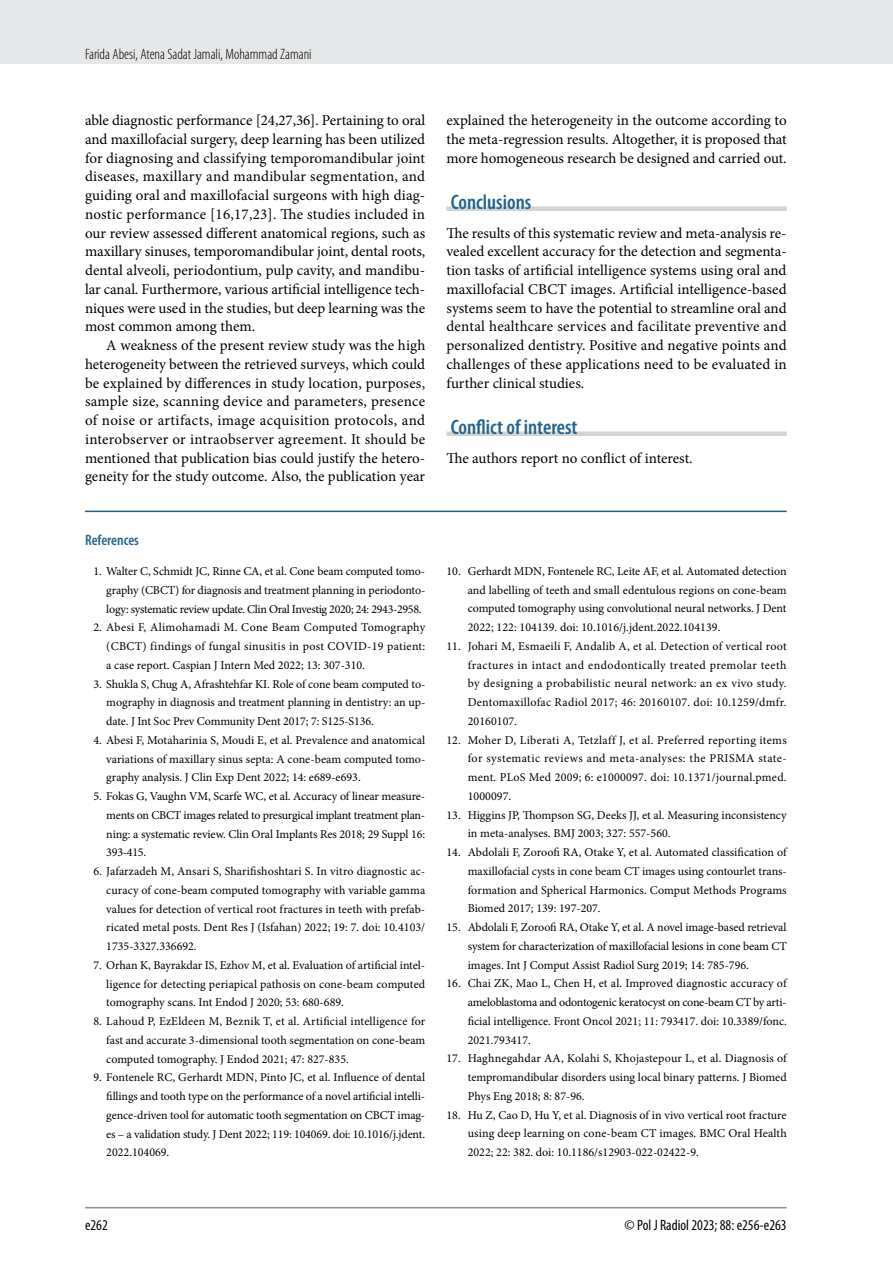
<style>
.page{position:relative;width:893px;height:1263px;background:#fff}
.page>*{position:absolute;margin:0;border:0;box-sizing:border-box;transform-origin:0 0}
.t1{font:600 condensed 21px "Myriad Pro";color:#25638e}
.t2{font:15px/18.8px "Minion Pro";letter-spacing:-.005em;color:#000;text-align:justify}
.t3{font:300 condensed 15px "Myriad Pro";color:#000}
.t4{font:condensed 15px "Myriad Pro";color:#000}
.t5{font:600 condensed 15px "Myriad Pro";color:#25638e}
.t6{font:12px/18.8px "Minion Pro";color:#000;text-align:justify}
</style>
<div class="page">
<div style="left:0;top:0;width:893px;height:64px;background:#e6e7e8"></div>
<hr style="left:85px;top:1207px;width:702px;height:1px;background:#939598">
<div style="left:446px;top:206px;width:341px;height:5px;background:#d1d3d4"></div>
<div style="left:446px;top:431px;width:341px;height:5px;background:#d1d3d4"></div>
<hr style="left:85px;top:511px;width:702px;height:1px;background:#25638e">
<p class="t3" style="left:85px;top:45px;width:228px">Farida Abesi, Atena Sadat Jamali, Mohammad Zamani</p>
<p class="t2" style="left:85px;top:111px;width:342px">able diagnostic performance [24,27,36]. Pertaining to oral and maxillofacial surgery, deep learning has been utilized for diagnosing and classifying temporomandibular joint diseases, maxillary and mandibular segmentation, and guiding oral and maxillofacial surgeons with high diag&shy;nostic performance [16,17,23]. The studies included in our review assessed different anatomical regions, such as maxillary sinuses, temporomandibular joint, dental roots, dental alveoli, periodontium, pulp cavity, and mandibu&shy;lar canal. Furthermore, various artificial intelligence tech&shy;niques were used in the studies, but deep learning was the most common among them.</p>
<p class="t2" style="left:85px;top:336px;width:342px;text-indent:21px">A weakness of the present review study was the high heterogeneity between the retrieved surveys, which could be explained by differences in study location, purposes, sample size, scanning device and parameters, presence of noise or artifacts, image acquisition protocols, and interobserver or intraobserver agreement. It should be mentioned that publication bias could justify the hetero&shy;geneity for the study outcome. Also, the publication year</p>
<p class="t5" style="left:85px;top:531px;width:55px">References</p>
<p class="t6" style="left:106px;top:562px;width:319px;text-indent:-13px">1. Walter C, Schmidt JC, Rinne CA, et al. Cone beam computed tomo&shy;graphy (CBCT) for diagnosis and treatment planning in periodonto&shy;logy: systematic review update. Clin Oral Investig 2020; 24: 2943-2958.</p>
<p class="t6" style="left:106px;top:618px;width:320px;text-indent:-13px">2. Abesi F, Alimohamadi M. Cone Beam Computed Tomography (CBCT) findings of fungal sinusitis in post COVID-19 patient: a case report. Caspian J Intern Med 2022; 13: 307-310.</p>
<p class="t6" style="left:106px;top:674px;width:321px;text-indent:-13px">3. Shukla S, Chug A, Afrashtehfar KI. Role of cone beam computed to&shy;mography in diagnosis and treatment planning in dentistry: an up&shy;date. J Int Soc Prev Community Dent 2017; 7: S125-S136.</p>
<p class="t6" style="left:106px;top:731px;width:320px;text-indent:-13px">4. Abesi F, Motaharinia S, Moudi E, et al. Prevalence and anatomical variations of maxillary sinus septa: A cone-beam computed tomo&shy;graphy analysis. J Clin Exp Dent 2022; 14: e689-e693.</p>
<p class="t6" style="left:106px;top:787px;width:320px;text-indent:-13px">5. Fokas G, Vaughn VM, Scarfe WC, et al. Accuracy of linear measure&shy;ments on CBCT images related to presurgical implant treatment plan&shy;ning: a systematic review. Clin Oral Implants Res 2018; 29 Suppl 16:<br>393-415.</p>
<p class="t6" style="left:106px;top:862px;width:320px;text-indent:-13px">6. Jafarzadeh M, Ansari S, Sharifishoshtari S. In vitro diagnostic ac&shy;curacy of cone-beam computed tomography with variable gamma values for detection of vertical root fractures in teeth with prefab&shy;ricated metal posts. Dent Res J (Isfahan) 2022; 19: 7. doi: 10.4103/ 1735-3327.336692.</p>
<p class="t6" style="left:106px;top:956px;width:320px;text-indent:-13px">7. Orhan K, Bayrakdar IS, Ezhov M, et al. Evaluation of artificial intel&shy;ligence for detecting periapical pathosis on cone-beam computed tomography scans. Int Endod J 2020; 53: 680-689.</p>
<p class="t6" style="left:106px;top:1012px;width:321px;text-indent:-13px">8. Lahoud P, EzEldeen M, Beznik T, et al. Artificial intelligence for fast and accurate 3-dimensional tooth segmentation on cone-beam computed tomography. J Endod 2021; 47: 827-835.</p>
<p class="t6" style="left:106px;top:1068px;width:320px;text-indent:-13px">9. Fontenele RC, Gerhardt MDN, Pinto JC, et al. Influence of dental fillings and tooth type on the performance of a novel artificial intelli&shy;gence-driven tool for automatic tooth segmentation on CBCT imag&shy;es – a validation study. J Dent 2022; 119: 104069. doi: 10.1016/j.jdent.<br>2022.104069.</p>
<p class="t2" style="left:446px;top:111px;width:342px">explained the heterogeneity in the outcome according to the meta-regression results. Altogether, it is proposed that more homogeneous research be designed and carried out.</p>
<h1 class="t1" style="left:451px;top:189px;width:82px">Conclusions</h1>
<p class="t2" style="left:446px;top:223px;width:342px">The results of this systematic review and meta-analysis re&shy;vealed excellent accuracy for the detection and segmenta&shy;tion tasks of artificial intelligence systems using oral and maxillofacial CBCT images. Artificial intelligence-based systems seem to have the potential to streamline oral and dental healthcare services and facilitate preventive and personalized dentistry. Positive and negative points and challenges of these applications need to be evaluated in further clinical studies.</p>
<h1 class="t1" style="left:451px;top:414px;width:128px">Conflict of interest</h1>
<p class="t2" style="left:446px;top:448px;width:248px">The authors report no conflict of interest.</p>
<p class="t6" style="left:468px;top:562px;width:320px;text-indent:-21px">10. Gerhardt MDN, Fontenele RC, Leite AF, et al. Automated detection and labelling of teeth and small edentulous regions on cone-beam computed tomography using convolutional neural networks. J Dent 2022; 122: 104139. doi: 10.1016/j.jdent.2022.104139.</p>
<p class="t6" style="left:468px;top:637px;width:320px;text-indent:-21px">11. Johari M, Esmaeili F, Andalib A, et al. Detection of vertical root fractures in intact and endodontically treated premolar teeth by designing a probabilistic neural network: an ex vivo study.<br>Dentomaxillofac Radiol 2017; 46: 20160107. doi: 10.1259/dmfr.<br>20160107.</p>
<p class="t6" style="left:468px;top:730px;width:320px;text-indent:-21px">12. Moher D, Liberati A, Tetzlaff J, et al. Preferred reporting items for systematic reviews and meta-analyses: the PRISMA state&shy;ment. PLoS Med 2009; 6: e1000097. doi: 10.1371/journal.pmed.<br>1000097.</p>
<p class="t6" style="left:468px;top:805px;width:320px;text-indent:-21px">13. Higgins JP, Thompson SG, Deeks JJ, et al. Measuring inconsistency in meta-analyses. BMJ 2003; 327: 557-560.</p>
<p class="t6" style="left:468px;top:843px;width:320px;text-indent:-21px">14. Abdolali F, Zoroofi RA, Otake Y, et al. Automated classification of maxillofacial cysts in cone beam CT images using contourlet trans&shy;formation and Spherical Harmonics. Comput Methods Programs Biomed 2017; 139: 197-207.</p>
<p class="t6" style="left:468px;top:918px;width:321px;text-indent:-21px">15. Abdolali F, Zoroofi RA, Otake Y, et al. A novel image-based retrieval system for characterization of maxillofacial lesions in cone beam CT images. Int J Comput Assist Radiol Surg 2019; 14: 785-796.</p>
<p class="t6" style="left:468px;top:974px;width:321px;text-align:left;text-indent:-21px">16. Chai ZK, Mao L, Chen H, et al. Improved diagnostic accuracy of ameloblastoma and odontogenic keratocyst on cone-beam CT by arti&shy;ficial intelligence. Front Oncol 2021; 11: 793417. doi: 10.3389/fonc.<br>2021.793417.</p>
<p class="t6" style="left:468px;top:1049px;width:320px;text-indent:-21px">17. Haghnegahdar AA, Kolahi S, Khojastepour L, et al. Diagnosis of tempromandibular disorders using local binary patterns. J Biomed Phys Eng 2018; 8: 87-96.</p>
<p class="t6" style="left:468px;top:1105px;width:320px;text-indent:-21px">18. Hu Z, Cao D, Hu Y, et al. Diagnosis of in vivo vertical root fracture using deep learning on cone-beam CT images. BMC Oral Health 2022; 22: 382. doi: 10.1186/s12903-022-02422-9.</p>
<p class="t4" style="left:85px;top:1216px;width:24px">e262</p>
<p class="t4" style="left:625px;top:1216px;width:164px">© Pol J Radiol 2023; 88: e256-e263</p>
</div>
